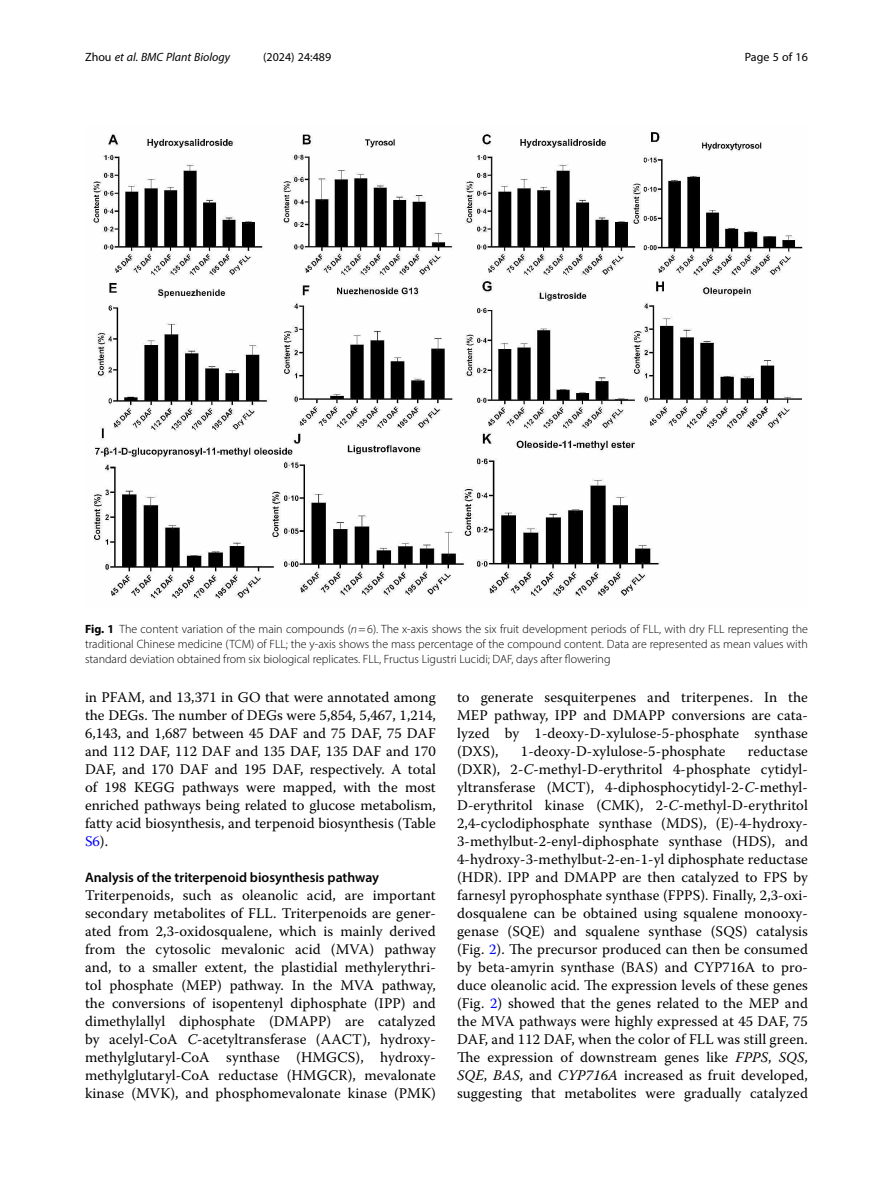
<style>
.page{position:relative;width:893px;height:1191px;background:#fff}
.page>*{position:absolute;margin:0;border:0;box-sizing:border-box;transform-origin:0 0}
.Body_Text{font:14.7px/18px "Warnock Pro";letter-spacing:.005em;color:#000;text-align:justify}
.Body_Text_Indent{font:14.7px/18px "Warnock Pro";color:#000;text-align:justify}
.Head_2{font:600 13.8px "Myriad Pro";color:#000}
.Figure_Caption{font:300 12px/15px "Myriad Pro";color:#000;text-align:justify}
.t1{font:italic 12px "Myriad Pro";color:#000}
.t2{font:12px "Myriad Pro";color:#000}
.s1{font-style:normal}
.s2{font-weight:700}
.s3{font-style:italic}
.s4{color:#00f}
</style>
<div class="page">
<img style="left:93px;top:132px;width:710px;height:467px">
<p class="t1" style="left:85px;top:50px;width:147px"><span class="s1">Zhou</span> et al. BMC Plant Biology</p>
<p class="t2" style="left:263px;top:50px;width:70px">(2024) 24:489</p>
<p class="t2" style="left:745px;top:50px;width:65px">Page 5 of 16</p>
<p class="Figure_Caption" style="left:85px;top:621px;width:724px"><span class="s2">Fig. 1</span> The content variation of the main compounds (<span class="s3">n</span>=6). The x-axis shows the six fruit development periods of FLL, with dry FLL representing the traditional Chinese medicine (TCM) of FLL; the y-axis shows the mass percentage of the compound content. Data are represented as mean values with standard deviation obtained from six biological replicates. FLL, Fructus Ligustri Lucidi; DAF, days after flowering</p>
<p class="Body_Text_Indent" style="left:85px;top:688px;width:352px">in PFAM, and 13,371 in GO that were annotated among the DEGs. The number of DEGs were 5,854, 5,467, 1,214, 6,143, and 1,687 between 45 DAF and 75 DAF, 75 DAF and 112 DAF, 112 DAF and 135 DAF, 135 DAF and 170<br>DAF, and 170 DAF and 195 DAF, respectively. A total of 198 KEGG pathways were mapped, with the most enriched pathways being related to glucose metabolism, fatty acid biosynthesis, and terpenoid biosynthesis (Table <span class="s4">S6</span>).</p>
<p class="Head_2" style="left:85px;top:869px;width:296px">Analysis of the triterpenoid biosynthesis pathway</p>
<p class="Body_Text" style="left:85px;top:886px;width:352px">Triterpenoids, such as oleanolic acid, are important secondary metabolites of FLL. Triterpenoids are gener&shy;ated from 2,3-oxidosqualene, which is mainly derived from the cytosolic mevalonic acid (MVA) pathway and, to a smaller extent, the plastidial methylerythri&shy;tol phosphate (MEP) pathway. In the MVA pathway, the conversions of isopentenyl diphosphate (IPP) and dimethylallyl diphosphate (DMAPP) are catalyzed by acelyl-CoA <span class="s3">C</span>-acetyltransferase (AACT), hydroxy&shy;methylglutaryl-CoA synthase (HMGCS), hydroxy&shy;methylglutaryl-CoA reductase (HMGCR), mevalonate kinase (MVK), and phosphomevalonate kinase (PMK)</p>
<p class="Body_Text" style="left:457px;top:688px;width:352px">to generate sesquiterpenes and triterpenes. In the MEP pathway, IPP and DMAPP conversions are cata&shy;lyzed by 1-deoxy-D-xylulose-5-phosphate synthase (DXS),</p>
<p class="Body_Text" style="left:457px;top:742px;width:352px;text-indent:291px">reductase (DXR), 2-<span class="s3">C</span>-methyl-D-erythritol 4-phosphate cytidyl&shy;yltransferase (MCT), 4-diphosphocytidyl-2-<span class="s3">C</span>-methyl-D-erythritol kinase (CMK), 2-<span class="s3">C</span>-methyl-D-erythritol 2,4-cyclodiphosphate synthase (MDS), (E)-4-hydroxy-3-methylbut-2-enyl-diphosphate synthase (HDS), and 4-hydroxy-3-methylbut-2-en-1-yl diphosphate reductase (HDR). IPP and DMAPP are then catalyzed to FPS by farnesyl pyrophosphate synthase (FPPS). Finally, 2,3-oxi&shy;dosqualene can be obtained using squalene monooxy&shy;genase (SQE) and squalene synthase (SQS) catalysis (Fig. <span class="s4">2</span>). The precursor produced can then be consumed by beta-amyrin synthase (BAS) and CYP716A to pro&shy;duce oleanolic acid. The expression levels of these genes (Fig. <span class="s4">2</span>) showed that the genes related to the MEP and the MVA pathways were highly expressed at 45 DAF, 75<br>DAF, and 112 DAF, when the color of FLL was still green.<br>The expression of downstream genes like <span class="s3">FPPS</span>, <span class="s3">SQS</span>, <span class="s3">SQE</span>, <span class="s3">BAS</span>, and <span class="s3">CYP716A</span> increased as fruit developed, suggesting that metabolites were gradually catalyzed</p>
<p class="Body_Text" style="left:521px;top:742px;width:206px">1-deoxy-D-xylulose-5-phosphate</p>
</div>
